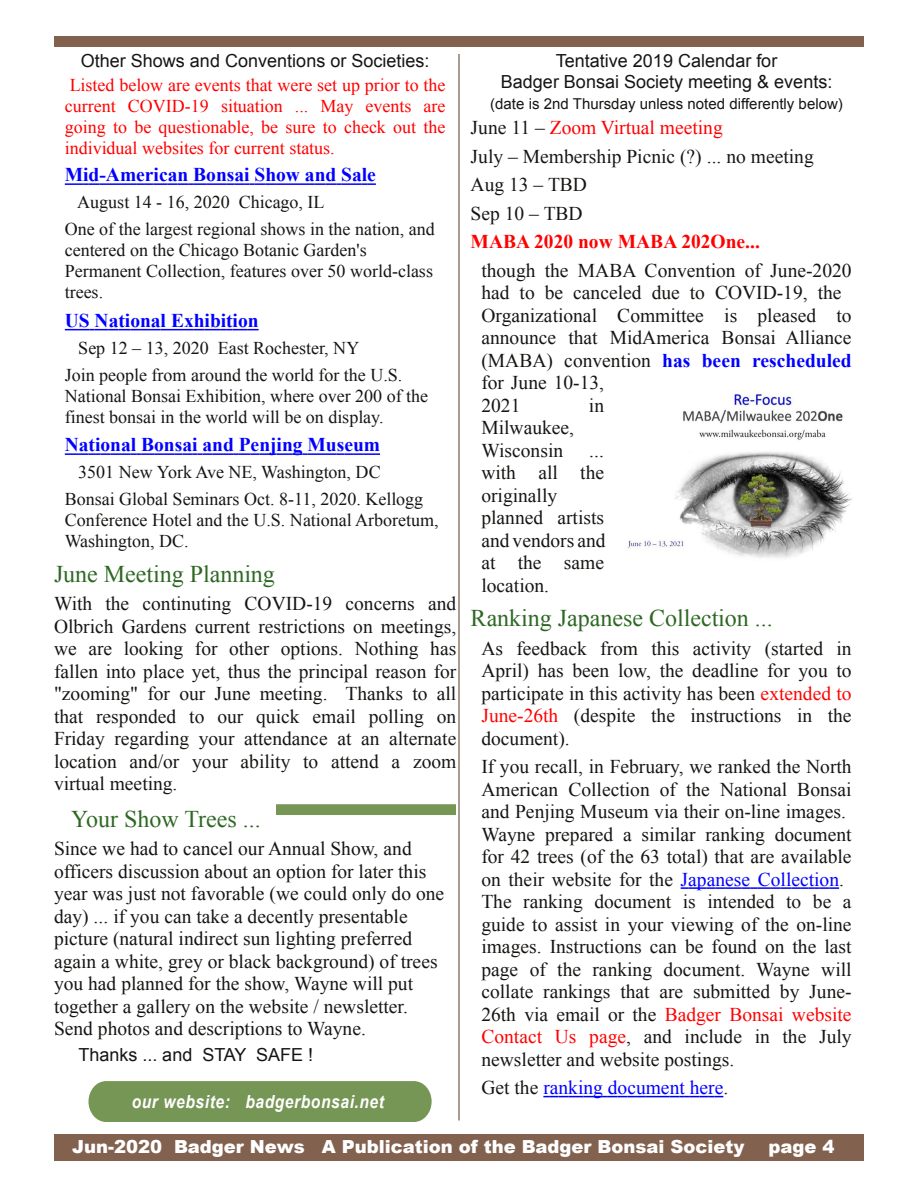
<style>
.page{position:relative;width:918px;height:1188px;background:#fff}
.page>*{position:absolute;margin:0;border:0;box-sizing:border-box;transform-origin:0 0}
.t1{font:24px "Times New Roman";color:#2d6823}
.t2{font:19.5px/22.5px "Times New Roman";color:#171513}
.t3{font:700 19.5px "Times New Roman";color:#00f}
.t4{font:19.5px "Times New Roman";color:#00f}
.t5{font:700 19.5px "Times New Roman";color:#f00}
.t6{font:18px/21px "Times New Roman";color:#171513}
.t7{font:18px/21px "Times New Roman";color:#f00;text-align:justify}
.t8{font:18px/20.7px "Arial";color:#171513;text-align:center}
.t9{font:900 18px "Arial";color:#fff}
.t10{font:italic 700 18px "Arial";letter-spacing:.04em;color:#fff;scale:.86 1}
.t11{font:15px "Arial";letter-spacing:.005em;color:#171513}
.s1{color:#f00}
.s2{font-weight:700;color:#00f}
.s3{color:#00f}
.s4{color:#171513}
.s5{color:#82614f}
</style>
<div class="page">
<hr style="left:459px;top:54px;width:1px;height:1066px;background:#553921">
<div style="left:54px;top:1134px;width:810px;height:27px;background:#82614f"></div>
<div style="left:54px;top:36px;width:810px;height:11px;background:#82614f"></div>
<svg style="left:65px;top:183px;width:311px;height:2px"></svg>
<svg style="left:65px;top:329px;width:194px;height:1px"></svg>
<svg style="left:65px;top:453px;width:315px;height:2px"></svg>
<svg style="left:681px;top:887px;width:158px;height:2px"></svg>
<svg style="left:543px;top:1096px;width:180px;height:1px"></svg>
<div style="left:88px;top:1081px;width:344px;height:41px;background:#769656"></div>
<div style="left:276px;top:804px;width:180px;height:11px;background:#769656"></div>
<img style="left:627px;top:393px;width:225px;height:165px">
<p class="t8" style="left:81px;top:51px;width:350px">Other Shows and Conventions or Societies:</p>
<p class="t7" style="left:65px;top:75px;width:382px">Listed below are events that were set up prior to the current COVID-19 situation ... May events are going to be questionable, be sure to check out the individual websites for current status.</p>
<p class="t3" style="left:65px;top:164px;width:313px">Mid-American Bonsai Show and Sale</p>
<p class="t6" style="left:65px;top:189px;width:372px;line-height:27px;text-indent:12px">August 14 - 16, 2020 Chicago, IL<br>One of the largest regional shows in the nation, and</p>
<p class="t6" style="left:65px;top:240px;width:370px">centered on the Chicago Botanic Garden's<br>Permanent Collection, features over 50 world-class trees.</p>
<p class="t3" style="left:65px;top:309px;width:195px">US National Exhibition</p>
<p class="t6" style="left:65px;top:334px;width:339px;line-height:27px;text-indent:14px">Sep 12 – 13, 2020 East Rochester, NY<br>Join people from around the world for the U.S.</p>
<p class="t6" style="left:65px;top:385px;width:365px">National Bonsai Exhibition, where over 200 of the finest bonsai in the world will be on display.</p>
<p class="t3" style="left:65px;top:434px;width:317px">National Bonsai and Penjing Museum</p>
<p class="t6" style="left:65px;top:459px;width:360px;line-height:27px;text-indent:14px">3501 New York Ave NE, Washington, DC<br>Bonsai Global Seminars Oct. 8-11, 2020. Kellogg</p>
<p class="t6" style="left:65px;top:510px;width:375px">Conference Hotel and the U.S. National Arboretum,<br>Washington, DC.</p>
<p class="t1" style="left:54px;top:560px;width:222px">June Meeting Planning</p>
<p class="t2" style="left:54px;top:592px;width:404px;text-align:justify">With the continuting COVID-19 concerns and Olbrich Gardens current restrictions on meetings, we are looking for other options. Nothing has fallen into place yet, thus the principal reason for "zooming" for our June meeting. Thanks to all that responded to our quick email polling on Friday regarding your attendance at an alternate location and/or your ability to attend a zoom virtual meeting.</p>
<p class="t1" style="left:71px;top:805px;width:191px">Your Show Trees ...</p>
<p class="t2" style="left:54px;top:837px;width:392px">Since we had to cancel our Annual Show, and officers discussion about an option for later this year was just not favorable (we could only do one day) ... if you can take a decently presentable picture (natural indirect sun lighting preferred again a white, grey or black background) of trees you had planned for the show, Wayne will put together a gallery on the website / newsletter.<br>Send photos and descriptions to Wayne.</p>
<p class="t8" style="left:78px;top:1044px;width:236px">Thanks ... and STAY SAFE !</p>
<p class="t10" style="left:132px;top:1092px;width:295px">our website: badgerbonsai.net</p>
<p class="t8" style="left:501px;top:51px;width:333px">Tentative 2019 Calendar for<br>Badger Bonsai Society meeting &amp; events:</p>
<p class="t11" style="left:490px;top:95px;width:354px">(date is 2nd Thursday unless noted differently below)</p>
<p class="t2" style="left:471px;top:113px;width:345px;line-height:28.5px">June 11 – <span class="s1">Zoom Virtual meeting<br></span>July – Membership Picnic (?) ... no meeting<br>Aug 13 – TBD<br>Sep 10 – TBD</p>
<p class="t5" style="left:471px;top:231px;width:291px">MABA 2020 now MABA 202One...</p>
<p class="t2" style="left:481px;top:259px;width:372px">though the MABA Convention of June-2020 had to be canceled due to COVID-19, the<br>Organizational Committee is pleased to announce that MidAmerica Bonsai Alliance (MABA) convention <span class="s2">has been rescheduled </span>for June 10-13,<br>2021</p>
<p class="t2" style="left:589px;top:394px;width:17px">in</p>
<p class="t2" style="left:481px;top:416px;width:94px">Milwaukee,<br>Wisconsin</p>
<p class="t2" style="left:481px;top:439px;width:126px;text-indent:108px">... with all the originally planned artists and vendors and at the same location.</p>
<p class="t1" style="left:471px;top:605px;width:304px">Ranking Japanese Collection ...</p>
<p class="t2" style="left:481px;top:637px;width:372px;text-align:justify">As feedback from this activity (started in April) has been low, the deadline for you to participate in this activity has been <span class="s1">extended to June-26th</span> (despite the instructions in the document).</p>
<p class="t2" style="left:481px;top:755px;width:372px">If you recall, in February, we ranked the North American Collection of the National Bonsai and Penjing Museum via their on-line images.<br>Wayne prepared a similar ranking document for 42 trees (of the 63 total) that are available on their website for the <span class="s3">Japanese Collection</span>.<br>The ranking document is intended to be a guide to assist in your viewing of the on-line images. Instructions can be found on the last page of the ranking document. Wayne will collate rankings that are submitted by June-26th via email or the <span class="s1">Badger Bonsai website Contact Us page</span>, and include in the July newsletter and website postings.</p>
<p class="t4" style="left:481px;top:1077px;width:248px"><span class="s4">Get the</span> ranking document here<span class="s4">.</span></p>
<p class="t9" style="left:72px;top:1133px;width:674px">Jun-2020 Badger News <span class="s5">|</span> A Publication of the Badger Bonsai Society</p>
<p class="t9" style="left:768px;top:1133px;width:67px">page 4</p>
</div>
